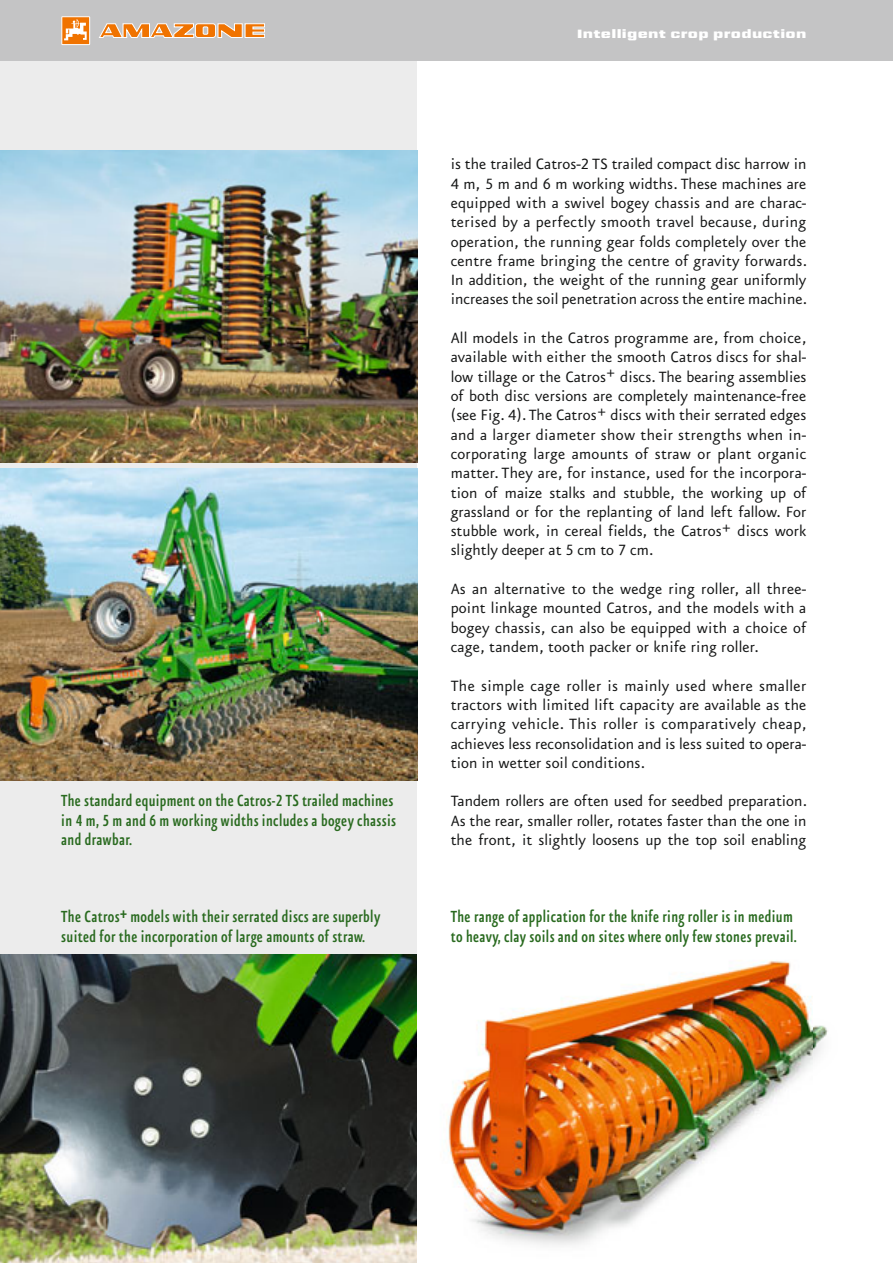
<style>
.page{position:relative;width:893px;height:1263px;background:#fff}
.page>*{position:absolute;margin:0;border:0;box-sizing:border-box;transform-origin:0 0}
.t1{font:500 condensed 19.35px/19.4px "Eureka Sans OT";letter-spacing:.02em;color:#296a1f}
.t2{font:17.85px/19.4px "Eureka Sans A Regular Tab";color:#151616;text-align:justify}
.t3{font:11.85px "Amazone VI Bl";letter-spacing:.025em;color:#fff}
</style>
<div class="page">
<div style="left:0;top:0;width:417px;height:1263px;background:#ececec"></div>
<img style="left:0;top:468px;width:417px;height:313px">
<img style="left:0;top:150px;width:417px;height:313px">
<img style="left:0;top:954px;width:417px;height:309px">
<img style="left:446px;top:960px;width:382px;height:285px">
<div style="left:0;top:0;width:893px;height:61px;background:#c4c4c5"></div>
<svg style="left:99px;top:23px;width:166px;height:15px"></svg>
<div style="left:62px;top:17px;width:28px;height:28px;background:#f07300"></div>
<div style="left:62px;top:16px;width:28px;height:29px;border:1px solid #fff"></div>
<svg style="left:64px;top:19px;width:23px;height:21px"></svg>
<p class="t1" style="left:61px;top:793px;width:336px">The standard equipment on the Catros-2 TS trailed machines in 4 m, 5 m and 6 m working widths includes a bogey chassis and drawbar.</p>
<p class="t3" style="left:577px;top:29px;width:231px">Intelligent crop production</p>
<p class="t2" style="left:451px;top:156px;width:358px">is the trailed Catros-2 TS trailed compact disc harrow in 4 m, 5 m and 6 m working widths. These machines are equipped with a swivel bogey chassis and are charac&shy;terised by a perfectly smooth travel because, during operation, the running gear folds completely over the centre frame bringing the centre of gravity forwards.<br>In addition, the weight of the running gear uniformly increases the soil penetration across the entire machine.</p>
<p class="t2" style="left:451px;top:330px;width:357px">All models in the Catros programme are, from choice, available with either the smooth Catros discs for shal&shy;low tillage or the Catros+ discs. The bearing assemblies of both disc versions are completely maintenance-free (see Fig. 4). The Catros+ discs with their serrated edges and a larger diameter show their strengths when in&shy;corporating large amounts of straw or plant organic matter. They are, for instance, used for the incorpora&shy;tion of maize stalks and stubble, the working up of grassland or for the replanting of land left fallow. For stubble work, in cereal fields, the Catros+ discs work slightly deeper at 5 cm to 7 cm.</p>
<p class="t2" style="left:451px;top:581px;width:357px">As an alternative to the wedge ring roller, all three&shy;point linkage mounted Catros, and the models with a bogey chassis, can also be equipped with a choice of cage, tandem, tooth packer or knife ring roller.</p>
<p class="t2" style="left:451px;top:677px;width:357px">The simple cage roller is mainly used where smaller tractors with limited lift capacity are available as the carrying vehicle. This roller is comparatively cheap, achieves less reconsolidation and is less suited to opera&shy;tion in wetter soil conditions.</p>
<p class="t2" style="left:451px;top:793px;width:358px">Tandem rollers are often used for seedbed preparation.<br>As the rear, smaller roller, rotates faster than the one in the front, it slightly loosens up the top soil enabling</p>
<p class="t1" style="left:61px;top:908px;width:320px">The Catros+ models with their serrated discs are superbly suited for the incorporation of large amounts of straw.</p>
<p class="t1" style="left:451px;top:908px;width:348px">The range of application for the knife ring roller is in medium to heavy, clay soils and on sites where only few stones prevail.</p>
</div>
